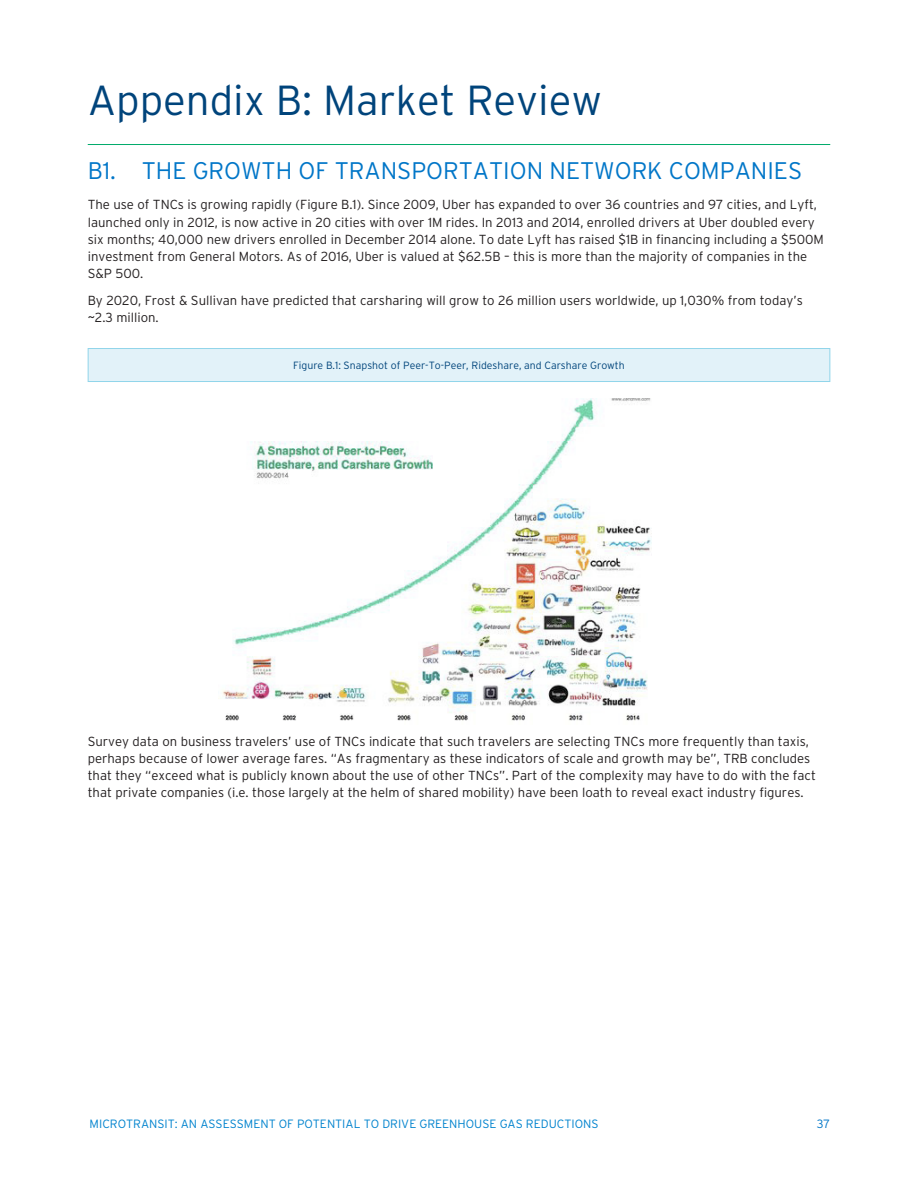
<style>
.page{position:relative;width:918px;height:1188px;background:#fff}
.page>*{position:absolute;margin:0;border:0;box-sizing:border-box;transform-origin:0 0}
.t1{font:300 42px "Interstate";color:#00447b}
.t2{font:300 24px "Interstate";color:#0076c8}
.t3{font:300 13.2px/17.2px "Interstate";color:#231f20}
.t4{font:300 12px "Interstate";color:#0083ce}
.t5{font:300 12px "Interstate";color:#0076c8}
.t6{font:300 10.5px "Interstate";color:#00447b}
</style>
<div class="page">
<hr style="left:88px;top:144px;width:742px;height:1px;background:#00ab6b">
<div style="left:88px;top:349px;width:742px;height:33px;background:#e2f2f9"></div>
<div style="left:88px;top:348px;width:742px;height:34px;border:1px solid #91d5ea"></div>
<img style="left:218px;top:398px;width:433px;height:323px">
<h1 class="t1" style="left:88px;top:77px;width:516px">Appendix B: Market Review</h1>
<h2 class="t2" style="left:88px;top:157px;width:716px">B1. THE GROWTH OF TRANSPORTATION NETWORK COMPANIES</h2>
<p class="t3" style="left:88px;top:196px;width:738px">The use of TNCs is growing rapidly (Figure B.1). Since 2009, Uber has expanded to over 36 countries and 97 cities, and Lyft, launched only in 2012, is now active in 20 cities with over 1M rides. In 2013 and 2014, enrolled drivers at Uber doubled every six months; 40,000 new drivers enrolled in December 2014 alone. To date Lyft has raised $1B in financing including a $500M investment from General Motors. As of 2016, Uber is valued at $62.5B – this is more than the majority of companies in the S&amp;P 500.</p>
<p class="t3" style="left:88px;top:291px;width:717px">By 2020, Frost &amp; Sullivan have predicted that carsharing will grow to 26 million users worldwide, up 1,030% from today’s ~2.3 million.</p>
<p class="t6" style="left:293px;top:360px;width:333px">Figure B.1: Snapshot of Peer-To-Peer, Rideshare, and Carshare Growth</p>
<p class="t3" style="left:88px;top:732px;width:730px">Survey data on business travelers’ use of TNCs indicate that such travelers are selecting TNCs more frequently than taxis, perhaps because of lower average fares. “As fragmentary as these indicators of scale and growth may be”, TRB concludes that they “exceed what is publicly known about the use of other TNCs”. Part of the complexity may have to do with the fact that private companies (i.e. those largely at the helm of shared mobility) have been loath to reveal exact industry figures.</p>
<p class="t4" style="left:90px;top:1117px;width:510px">MICROTRANSIT: AN ASSESSMENT OF POTENTIAL TO DRIVE GREENHOUSE GAS REDUCTIONS</p>
<p class="t5" style="left:817px;top:1117px;width:15px">37</p>
</div>
